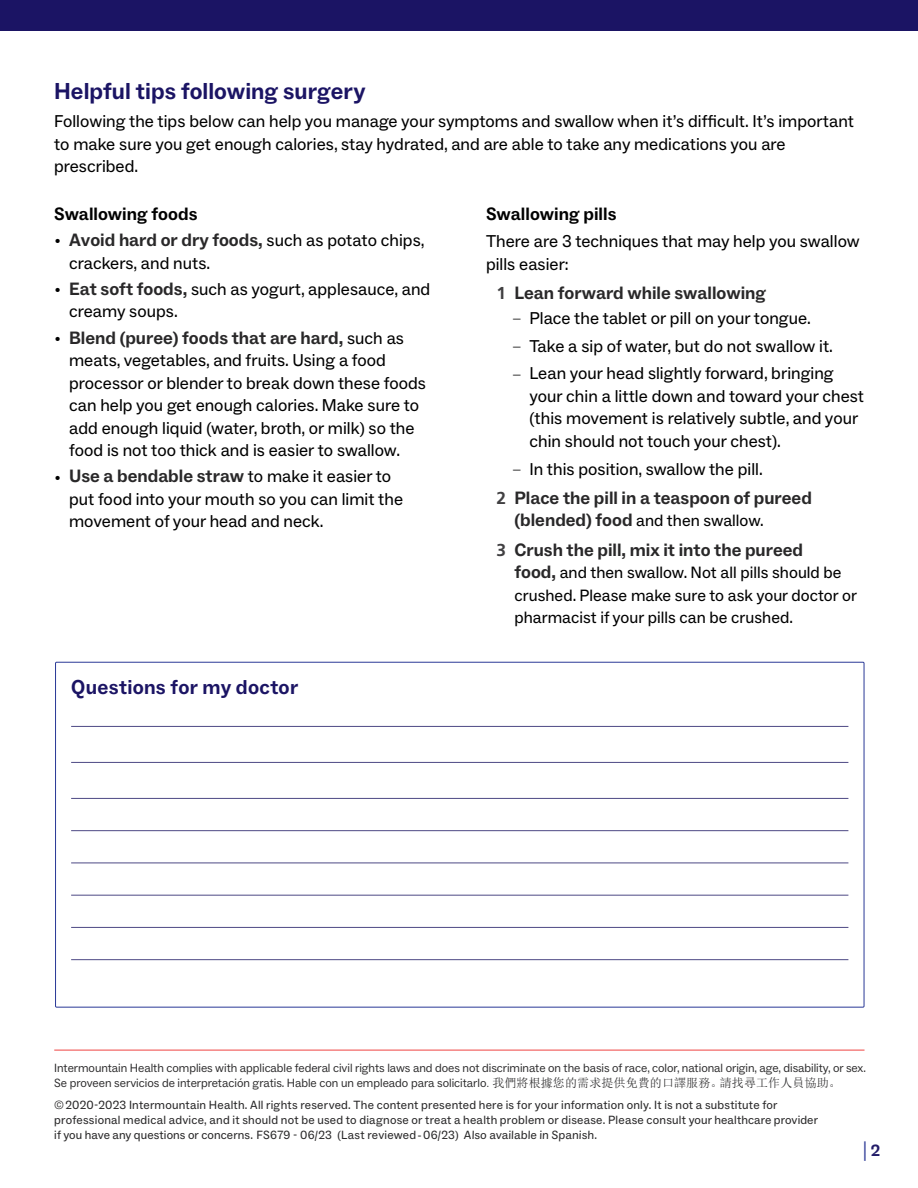
<style>
.page{position:relative;width:918px;height:1188px;background:#fff}
.page>*{position:absolute;margin:0;border:0;box-sizing:border-box;transform-origin:0 0}
.Level_1__h2{font:700 23.25px "ABC Social";letter-spacing:.005em;color:#1b1464}
.Title_bar{font:700 20.25px "ABC Social";letter-spacing:.015em;color:#1b1464}
.t1{font:19.5px "ABC Social";color:#323f99}
.t2{font:700 18px "ABC Social";color:#292829}
.Level_3__h4{font:700 18px "ABC Social";letter-spacing:.005em;color:#000}
.Main__p{font:17.25px/22.5px "ABC Social";letter-spacing:.005em;color:#000}
.t3{font:16.5px/22.5px "ABC Social";letter-spacing:.005em;color:#000}
.t4{font:12px/15px "ABC Social";letter-spacing:.015em;color:#292829}
.t5{font:12px/15px "ABC Social";letter-spacing:-.005em;color:#292829}
.s1{font-family:"Adobe Garamond Pro";font-weight:400;font-size:15px;color:#000}
.s2{font-weight:400;font-size:17.25px;color:#000}
.s3{font-family:"Adobe Garamond Pro";font-size:15px}
.s4{font-weight:700;font-size:18px;color:#292829}
.s5{font-family:"Frutiger LT Std";font-size:17.25px;color:#414042}
.s6{font-family:"Frutiger LT Std";font-weight:300;font-stretch:condensed}
.s7{font-family:"Sim Sun"}
.s8{font-weight:700;font-size:16.5px;color:#231d69}
</style>
<div class="page">
<div style="left:0;top:0;width:918px;height:31px;background:#1b1464"></div>
<hr style="left:54px;top:1050px;width:811px;height:1px;background:#f15856">
<hr style="left:71px;top:726px;width:777px;height:1px;background:#4d4884">
<hr style="left:71px;top:762px;width:777px;height:1px;background:#4d4884">
<hr style="left:71px;top:798px;width:777px;height:1px;background:#4d4884">
<hr style="left:71px;top:830px;width:777px;height:1px;background:#4d4884">
<hr style="left:71px;top:863px;width:777px;height:1px;background:#4d4884">
<hr style="left:71px;top:895px;width:777px;height:1px;background:#4d4884">
<hr style="left:71px;top:927px;width:777px;height:1px;background:#4d4884">
<hr style="left:71px;top:959px;width:777px;height:1px;background:#4d4884">
<p class="Level_1__h2" style="left:54px;top:77px;width:313px">Helpful tips following surgery</p>
<p class="Main__p" style="left:54px;top:110px;width:801px">Following the tips below can help you manage your symptoms and swallow when it’s difficult. It’s important to make sure you get enough calories, stay hydrated, and are able to take any medications you are prescribed.</p>
<p class="Level_3__h4" style="left:54px;top:203px;width:145px">Swallowing foods</p>
<p class="t2" style="left:55px;top:229px;width:371px"><span class="s1">•</span> Avoid hard or dry foods, <span class="s2">such as potato chips,</span></p>
<p class="Main__p" style="left:69px;top:252px;width:143px">crackers, and nuts.</p>
<p class="Main__p" style="left:69px;top:278px;width:363px;text-indent:-14px"><span class="s3">•</span> <span class="s4">Eat soft foods,</span> such as yogurt, applesauce, and creamy soups.</p>
<p class="t2" style="left:55px;top:327px;width:351px"><span class="s1">•</span> Blend (puree) foods that are hard, <span class="s2">such as</span></p>
<p class="Main__p" style="left:69px;top:349px;width:358px">meats, vegetables, and fruits. Using a food processor or blender to break down these foods can help you get enough calories. Make sure to add enough liquid (water, broth, or milk) so the food is not too thick and is easier to swallow.</p>
<p class="t2" style="left:55px;top:465px;width:338px"><span class="s1">•</span> Use a bendable straw <span class="s2">to make it easier to</span></p>
<p class="Main__p" style="left:69px;top:488px;width:335px">put food into your mouth so you can limit the movement of your head and neck.</p>
<p class="Title_bar" style="left:71px;top:675px;width:229px">Questions for my doctor</p>
<p class="Level_3__h4" style="left:486px;top:203px;width:132px">Swallowing pills</p>
<p class="Main__p" style="left:486px;top:231px;width:375px">There are 3 techniques that may help you swallow pills easier:</p>
<p class="t2" style="left:497px;top:282px;width:271px"><span class="s5">1</span> Lean forward while swallowing</p>
<p class="Main__p" style="left:513px;top:307px;width:300px"><span class="s3">–</span> Place the tablet or pill on your tongue.</p>
<p class="Main__p" style="left:513px;top:335px;width:322px"><span class="s3">–</span> Take a sip of water, but do not swallow it.</p>
<p class="Main__p" style="left:530px;top:363px;width:336px;text-indent:-16px"><span class="s3">–</span> Lean your head slightly forward, bringing your chin a little down and toward your chest (this movement is relatively subtle, and your chin should not touch your chest).</p>
<p class="Main__p" style="left:513px;top:458px;width:251px"><span class="s3">–</span> In this position, swallow the pill.</p>
<p class="t2" style="left:497px;top:487px;width:317px"><span class="s5">2</span> Place the pill in a teaspoon of pureed</p>
<p class="t3" style="left:514px;top:510px;width:251px"><span class="s4">(blended) food</span> and then swallow.</p>
<p class="t2" style="left:497px;top:539px;width:308px"><span class="s5">3</span> Crush the pill, mix it into the pureed</p>
<p class="t3" style="left:514px;top:562px;width:344px"><span class="s4">food,</span> and then swallow. Not all pills should be crushed. Please make sure to ask your doctor or pharmacist if your pills can be crushed.</p>
<p class="t5" style="left:54px;top:1061px;width:813px">Intermountain Health complies with applicable federal civil rights laws and does not discriminate on the basis of race, color, national origin, age, disability, or sex.<br>Se proveen servicios de interpretación gratis. Hable con un empleado para solicitarlo<span class="s6">.</span> <span class="s7">我們將根據您的需求提供免費的口譯服務。請找尋工作人員協助。</span></p>
<p class="t4" style="left:54px;top:1098px;width:765px">© 2020-2023 Intermountain Health. All rights reserved. The content presented here is for your information only. It is not a substitute for professional medical advice, and it should not be used to diagnose or treat a health problem or disease. Please consult your healthcare provider if you have any questions or concerns. FS679 - 06/23 (Last reviewed - 06/23) Also available in Spanish.</p>
<p class="t1" style="left:863px;top:1137px;width:19px">|<span class="s8">2</span></p>
</div>
